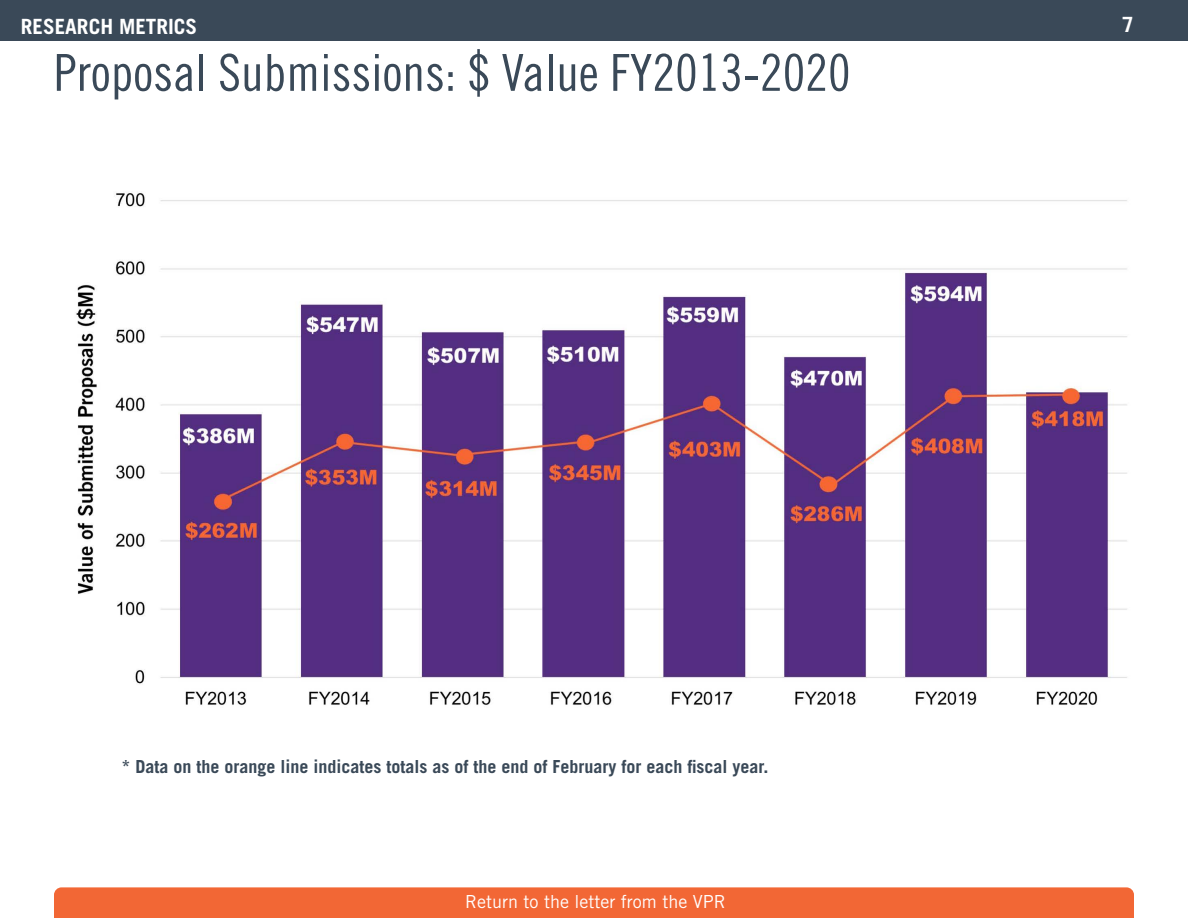
<style>
.page{position:relative;width:1188px;height:918px;background:#fff}
.page>*{position:absolute;margin:0;border:0;box-sizing:border-box;transform-origin:0 0}
.t1{font:51px "Trade Gothic LT Std Cn 18";color:#3a4958}
.t2{font:700 21px "Trade Gothic LT Std";color:#fff}
.t3{font:700 18px "Trade Gothic LT Std";color:#3a4958}
.t4{font:18px "Trade Gothic LT Std";color:#fff}
</style>
<div class="page">
<div style="left:0;top:0;width:1188px;height:41px;background:#3a4958"></div>
<img style="left:76px;top:193px;width:1051px;height:512px">
<div style="left:54px;top:887px;width:1080px;height:31px;background:#f26735"></div>
<p class="t2" style="left:21px;top:14px;width:178px">RESEARCH METRICS</p>
<p class="t2" style="left:1122px;top:11px;width:13px">7</p>
<h1 class="t1" style="left:54px;top:42px;width:798px">Proposal Submissions: $ Value FY2013-2020</h1>
<p class="t3" style="left:122px;top:755px;width:649px">* Data on the orange line indicates totals as of the end of February for each fiscal year.</p>
<p class="t4" style="left:465px;top:891px;width:262px">Return to the letter from the VPR</p>
</div>
